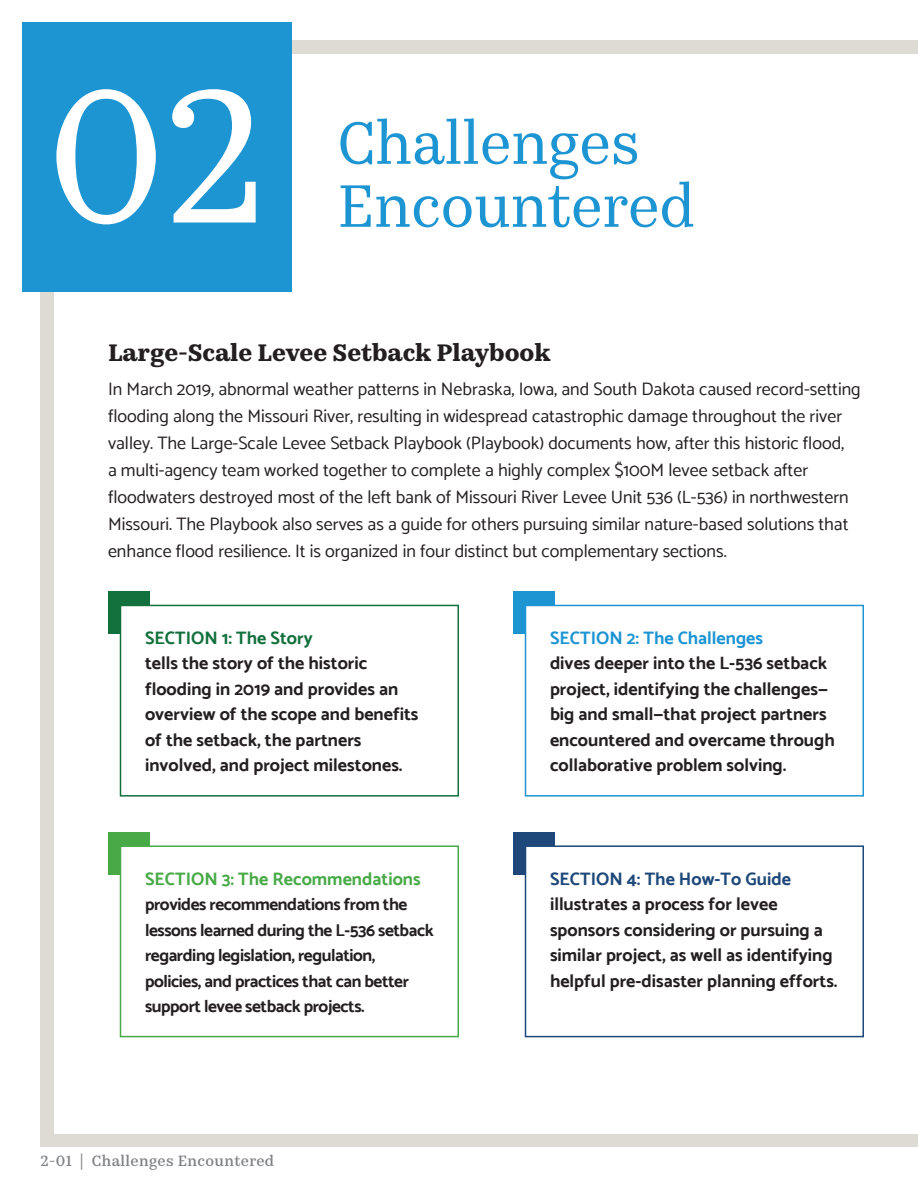
<style>
.page{position:relative;width:918px;height:1188px;background:#fff}
.page>*{position:absolute;margin:0;border:0;box-sizing:border-box;transform-origin:0 0}
.Section_Number{font:190.5px "Kazimir Text";color:#fff}
.Section_Header{font:60px "Kazimir Text";color:#1d95d3}
.t1{font:700 24px "Kazimir Text";color:#231f20}
.t2{font:18px/27px "Catamaran";color:#231f20}
.t3{font:700 18px/25.5px "Catamaran";color:#231f20}
.t4{font:700 18px "Catamaran";color:#48aa47}
.t5{font:700 18px "Catamaran";color:#1d4879}
.t6{font:700 18px "Catamaran";color:#1d95d3}
.t7{font:700 18px "Catamaran";color:#12703c}
.t8{font:700 17.25px/25.5px "Catamaran";letter-spacing:-.025em;color:#231f20}
.Page_Number{font:500 15px "Kazimir Text";letter-spacing:.025em;color:#808285}
</style>
<div class="page">
<div style="left:40px;top:40px;width:878px;height:1108px;background:#dddbd4"></div>
<div style="left:54px;top:54px;width:864px;height:1080px;background:#fff"></div>
<div style="left:513px;top:832px;width:41px;height:43px;background:#1d4879"></div>
<div style="left:526px;top:846px;width:337px;height:191px;background:#fff"></div>
<div style="left:525px;top:845px;width:339px;height:192px;border:2px solid #1d4879"></div>
<div style="left:108px;top:832px;width:41px;height:43px;background:#48aa47"></div>
<div style="left:121px;top:846px;width:337px;height:191px;background:#fff"></div>
<div style="left:120px;top:845px;width:339px;height:192px;border:2px solid #48aa47"></div>
<div style="left:513px;top:592px;width:41px;height:42px;background:#1d95d3"></div>
<div style="left:526px;top:605px;width:337px;height:191px;background:#fff"></div>
<div style="left:525px;top:605px;width:339px;height:192px;border:2px solid #1d95d3"></div>
<div style="left:108px;top:592px;width:41px;height:42px;background:#12703c"></div>
<div style="left:121px;top:605px;width:337px;height:191px;background:#fff"></div>
<div style="left:120px;top:605px;width:339px;height:192px;border:2px solid #12703c"></div>
<div style="left:22px;top:22px;width:270px;height:270px;background:#1d95d3"></div>
<p class="Section_Number" style="left:47px;top:16px;width:221px">02</p>
<p class="Section_Header" style="left:338px;top:99px;width:304px">Challenges</p>
<p class="Section_Header" style="left:338px;top:162px;width:359px">Encountered</p>
<h3 class="t1" style="left:108px;top:335px;width:444px">Large-Scale Levee Setback Playbook</h3>
<p class="t2" style="left:108px;top:375px;width:754px">In March 2019, abnormal weather patterns in Nebraska, Iowa, and South Dakota caused record-setting flooding along the Missouri River, resulting in widespread catastrophic damage throughout the river valley. The Large-Scale Levee Setback Playbook (Playbook) documents how, after this historic flood,<br>a multi-agency team worked together to complete a highly complex $100M levee setback after floodwaters destroyed most of the left bank of Missouri River Levee Unit 536 (L-536) in northwestern Missouri. The Playbook also serves as a guide for others pursuing similar nature-based solutions that enhance flood resilience. It is organized in four distinct but complementary sections.</p>
<p class="t7" style="left:145px;top:627px;width:169px">SECTION 1: The Story</p>
<p class="t3" style="left:145px;top:650px;width:275px">tells the story of the historic flooding in 2019 and provides an overview of the scope and benefits of the setback, the partners involved, and project milestones.</p>
<p class="t4" style="left:145px;top:868px;width:277px">SECTION 3: The Recommendations</p>
<p class="t8" style="left:145px;top:891px;width:290px">provides recommendations from the lessons learned during the L-536 setback regarding legislation, regulation, policies, and practices that can better support levee setback projects.</p>
<p class="Page_Number" style="left:40px;top:1150px;width:235px">2-01 | Challenges Encountered</p>
<p class="t6" style="left:550px;top:627px;width:215px">SECTION 2: The Challenges</p>
<p class="t3" style="left:550px;top:650px;width:286px">dives deeper into the L-536 setback project, identifying the challenges— big and small—that project partners encountered and overcame through collaborative problem solving.</p>
<p class="t5" style="left:550px;top:868px;width:242px">SECTION 4: The How-To Guide</p>
<p class="t3" style="left:550px;top:891px;width:289px">illustrates a process for levee sponsors considering or pursuing a similar project, as well as identifying helpful pre-disaster planning efforts.</p>
</div>
